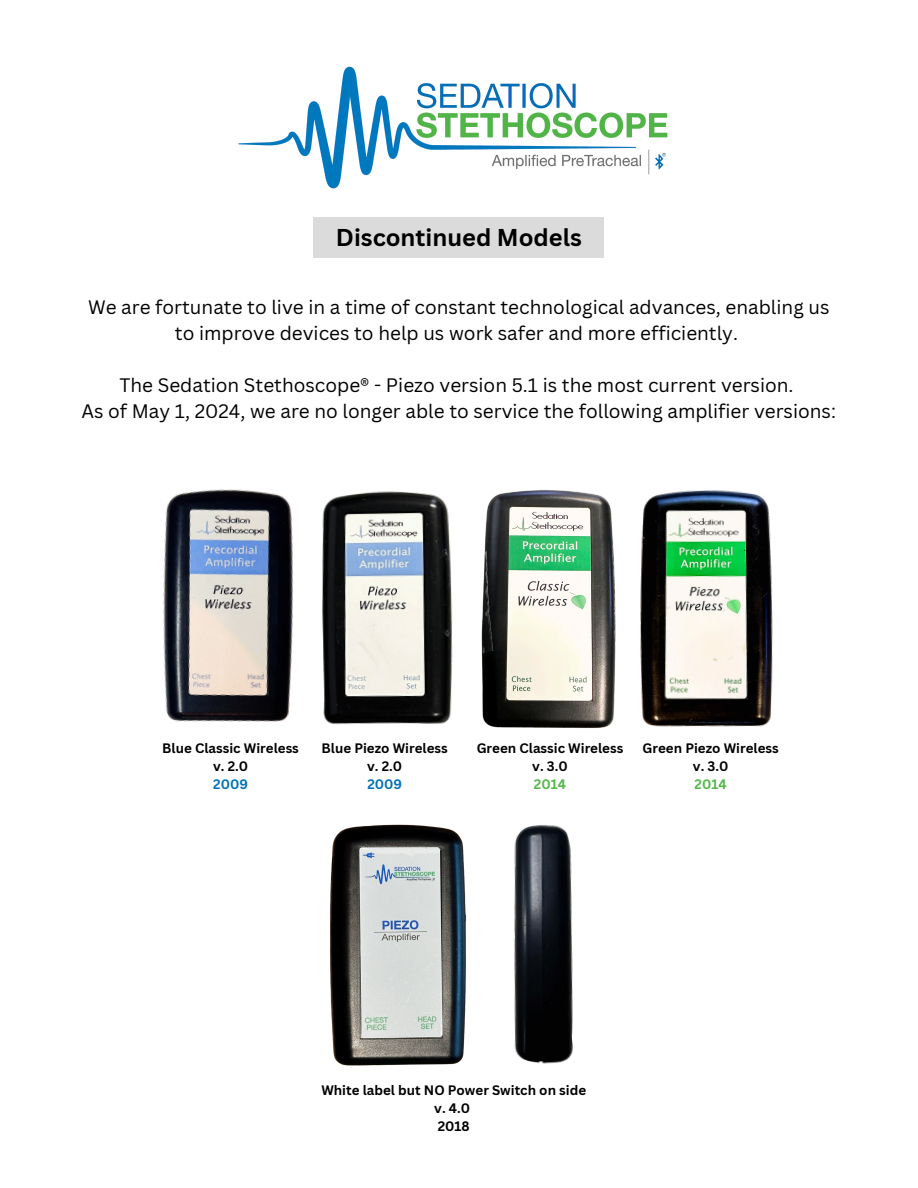
<style>
.page{position:relative;width:918px;height:1188px;background:#fff}
.page>*{position:absolute;margin:0;border:0;box-sizing:border-box;transform-origin:0 0}
.t1{font:700 23.7px "Canva Sans";color:#000}
.t2{font:19.05px/26.1px "Canva Sans";color:#000;text-align:center}
.t3{font:700 13.35px "Canva Sans";color:#000}
.t4{font:700 13.35px "Canva Sans";color:#0072b9}
.t5{font:700 13.35px "Canva Sans";color:#52b848}
</style>
<div class="page">
<img style="left:640px;top:490px;width:133px;height:237px">
<img style="left:341px;top:491px;width:112px;height:234px">
<img style="left:481px;top:490px;width:135px;height:238px">
<img style="left:163px;top:489px;width:178px;height:236px">
<img style="left:514px;top:825px;width:59px;height:239px">
<img style="left:330px;top:824px;width:137px;height:242px">
<img style="left:238px;top:66px;width:430px;height:123px">
<div style="left:314px;top:218px;width:290px;height:40px;background:#dbdbdb"></div>
<p class="t1" style="left:336px;top:220px;width:247px">Discontinued Models</p>
<p class="t2" style="left:88px;top:293px;width:743px">We are fortunate to live in a time of constant technological advances, enabling us to improve devices to help us work safer and more efficiently.</p>
<p class="t2" style="left:81px;top:372px;width:756px">The Sedation Stethoscope® - Piezo version 5.1 is the most current version.<br>As of May 1, 2024, we are no longer able to service the following amplifier versions:</p>
<h2 class="t3" style="left:162px;top:739px;width:138px">Blue Classic Wireless</h2>
<p class="t3" style="left:213px;top:757px;width:37px">v. 2.0</p>
<p class="t4" style="left:213px;top:774px;width:36px">2009</p>
<p class="t3" style="left:322px;top:739px;width:128px">Blue Piezo Wireless</p>
<p class="t3" style="left:367px;top:757px;width:37px">v. 2.0</p>
<p class="t4" style="left:367px;top:774px;width:36px">2009</p>
<p class="t3" style="left:477px;top:739px;width:148px">Green Classic Wireless</p>
<p class="t3" style="left:532px;top:757px;width:37px">v. 3.0</p>
<p class="t5" style="left:534px;top:774px;width:34px">2014</p>
<p class="t3" style="left:643px;top:739px;width:138px">Green Piezo Wireless</p>
<p class="t3" style="left:693px;top:757px;width:37px">v. 3.0</p>
<p class="t5" style="left:695px;top:774px;width:34px">2014</p>
<p class="t3" style="left:321px;top:1081px;width:266px">White label but NO Power Switch on side</p>
<p class="t3" style="left:434px;top:1099px;width:37px">v. 4.0</p>
<p class="t3" style="left:438px;top:1117px;width:33px">2018</p>
</div>
